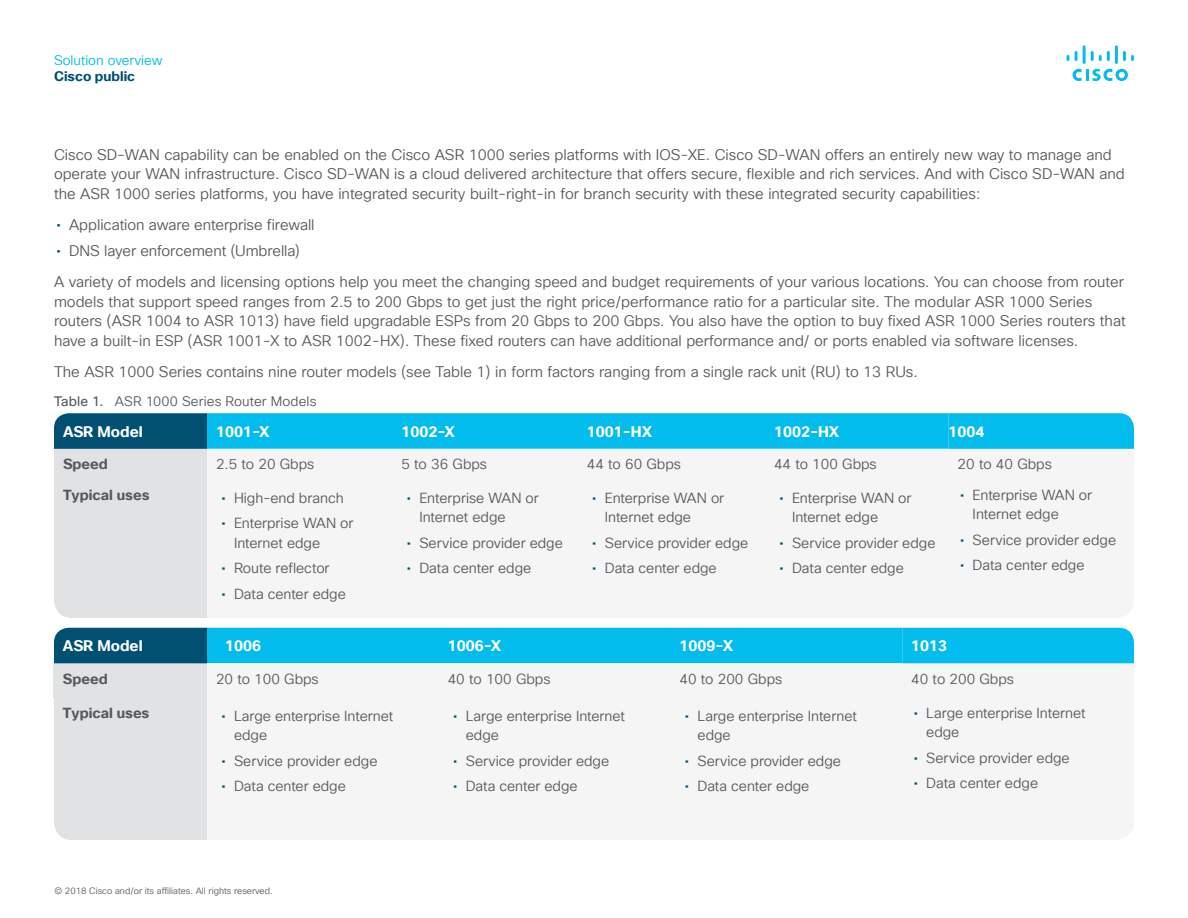
<style>
.page{position:relative;width:1188px;height:918px;background:#fff}
.page>*{position:absolute;margin:0;border:0;box-sizing:border-box;transform-origin:0 0}
.Body{font:15px/19.5px "Cisco Sans TT Light";color:#57585a}
.Table_Head{font:700 15px "Cisco Sans TT";color:#fff}
.Table_body{font:14.25px/19.5px "Cisco Sans TT Light";color:#57585a}
.Body-2{font:700 14.25px "Cisco Sans TT";color:#57585a}
.Body-3{font:14.25px "Cisco Sans TT Light";color:#57585a}
.Table_body-2{font:700 14.25px "Cisco Sans TT";color:#57585a}
.FigureCaption{font:13.5px "Cisco Sans TT Light";letter-spacing:.01em;color:#57585a}
.t1{font:13.5px "Cisco Sans TT Light";color:#01bcec}
.t2{font:700 13.5px "Cisco Sans TT";color:#005073}
.t3{font:9px "Cisco Sans TT Light";color:#57585a}
.s1{font-family:"Cisco Sans TT";color:#005073}
.s2{font-family:"Cisco Sans TT"}
</style>
<div class="page">
<svg style="left:1073px;top:69px;width:55px;height:12px"></svg>
<svg style="left:1067px;top:55px;width:2px;height:6px"></svg>
<svg style="left:1075px;top:51px;width:3px;height:10px"></svg>
<hr style="left:1083px;top:45px;width:3px;height:19px;background:#01bcec">
<svg style="left:1091px;top:51px;width:19px;height:10px"></svg>
<hr style="left:1115px;top:45px;width:3px;height:19px;background:#01bcec">
<svg style="left:1123px;top:51px;width:11px;height:10px"></svg>
<div style="left:54px;top:449px;width:153px;height:30px;background:#e1e2e4"></div>
<svg style="left:54px;top:413px;width:1080px;height:36px;background:#05aedb"></svg>
<div style="left:54px;top:479px;width:153px;height:139px;background:#e1e2e4"></div>
<div style="left:54px;top:663px;width:153px;height:35px;background:#e1e2e4"></div>
<svg style="left:207px;top:663px;width:927px;height:1px"></svg>
<svg style="left:54px;top:628px;width:1080px;height:35px;background:#01addb"></svg>
<div style="left:54px;top:698px;width:153px;height:142px;background:#e1e2e4"></div>
<p class="t1" style="left:54px;top:51px;width:110px">Solution overview</p>
<p class="t2" style="left:54px;top:67px;width:83px">Cisco public</p>
<p class="Body" style="left:54px;top:145px;width:1072px">Cisco SD-WAN capability can be enabled on the Cisco ASR 1000 series platforms with IOS-XE. Cisco SD-WAN offers an entirely new way to manage and operate your WAN infrastructure. Cisco SD-WAN is a cloud delivered architecture that offers secure, flexible and rich services. And with Cisco SD-WAN and the ASR 1000 series platforms, you have integrated security built-right-in for branch security with these integrated security capabilities:</p>
<p class="Body" style="left:56px;top:216px;width:260px"><span class="s1">•</span> Application aware enterprise firewall</p>
<p class="Body" style="left:56px;top:241px;width:245px"><span class="s1">•</span> DNS layer enforcement (Umbrella)</p>
<p class="Body" style="left:54px;top:273px;width:1073px">A variety of models and licensing options help you meet the changing speed and budget requirements of your various locations. You can choose from router models that support speed ranges from 2.5 to 200 Gbps to get just the right price/performance ratio for a particular site. The modular ASR 1000 Series routers (ASR 1004 to ASR 1013) have field upgradable ESPs from 20 Gbps to 200 Gbps. You also have the option to buy fixed ASR 1000 Series routers that have a built-in ESP (ASR 1001-X to ASR 1002-HX). These fixed routers can have additional performance and/ or ports enabled via software licenses.</p>
<p class="Body" style="left:54px;top:363px;width:865px">The ASR 1000 Series contains nine router models (see Table 1) in form factors ranging from a single rack unit (RU) to 13 RUs.</p>
<p class="FigureCaption" style="left:54px;top:392px;width:264px"><span class="s2">Table 1.</span> ASR 1000 Series Router Models</p>
<p class="Table_Head" style="left:63px;top:422px;width:81px">ASR Model</p>
<p class="Table_Head" style="left:216px;top:422px;width:55px">1001-X</p>
<p class="Table_Head" style="left:401px;top:422px;width:55px">1002-X</p>
<p class="Table_Head" style="left:587px;top:422px;width:67px">1001-HX</p>
<p class="Table_Head" style="left:774px;top:422px;width:67px">1002-HX</p>
<p class="Table_Head" style="left:949px;top:422px;width:37px">1004</p>
<p class="Table_body-2" style="left:63px;top:455px;width:46px">Speed</p>
<p class="Table_body" style="left:216px;top:455px;width:100px">2.5 to 20 Gbps</p>
<p class="Table_body" style="left:401px;top:455px;width:87px">5 to 36 Gbps</p>
<p class="Table_body" style="left:587px;top:455px;width:96px">44 to 60 Gbps</p>
<p class="Table_body" style="left:774px;top:455px;width:104px">44 to 100 Gbps</p>
<p class="Table_body" style="left:958px;top:455px;width:96px">20 to 40 Gbps</p>
<p class="Body-2" style="left:63px;top:485px;width:88px">Typical uses</p>
<p class="Table_body" style="left:221px;top:488px;width:124px"><span class="s1">•</span> High-end branch</p>
<p class="Table_body" style="left:234px;top:514px;width:121px;text-indent:-13px"><span class="s1">•</span> Enterprise WAN or<br>Internet edge</p>
<p class="Table_body" style="left:221px;top:559px;width:110px"><span class="s1">•</span> Route reflector</p>
<p class="Table_body" style="left:221px;top:584px;width:126px"><span class="s1">•</span> Data center edge</p>
<p class="Table_body" style="left:973px;top:485px;width:121px;text-indent:-13px"><span class="s1">•</span> Enterprise WAN or<br>Internet edge</p>
<p class="Table_body" style="left:960px;top:530px;width:158px"><span class="s1">•</span> Service provider edge</p>
<p class="Table_body" style="left:960px;top:556px;width:126px"><span class="s1">•</span> Data center edge</p>
<p class="Table_body" style="left:419px;top:488px;width:121px;text-indent:-13px"><span class="s1">•</span> Enterprise WAN or<br>Internet edge</p>
<p class="Table_body" style="left:407px;top:533px;width:158px"><span class="s1">•</span> Service provider edge</p>
<p class="Table_body" style="left:407px;top:559px;width:126px"><span class="s1">•</span> Data center edge</p>
<p class="Table_body" style="left:605px;top:488px;width:121px;text-indent:-13px"><span class="s1">•</span> Enterprise WAN or<br>Internet edge</p>
<p class="Table_body" style="left:592px;top:533px;width:158px"><span class="s1">•</span> Service provider edge</p>
<p class="Table_body" style="left:592px;top:559px;width:126px"><span class="s1">•</span> Data center edge</p>
<p class="Table_body" style="left:792px;top:488px;width:121px;text-indent:-13px"><span class="s1">•</span> Enterprise WAN or<br>Internet edge</p>
<p class="Table_body" style="left:779px;top:533px;width:158px"><span class="s1">•</span> Service provider edge</p>
<p class="Table_body" style="left:779px;top:559px;width:126px"><span class="s1">•</span> Data center edge</p>
<p class="Table_Head" style="left:63px;top:636px;width:81px">ASR Model</p>
<p class="Table_Head" style="left:225px;top:636px;width:37px">1006</p>
<p class="Table_Head" style="left:448px;top:636px;width:55px">1006-X</p>
<p class="Table_Head" style="left:680px;top:636px;width:55px">1009-X</p>
<p class="Table_Head" style="left:911px;top:636px;width:37px">1013</p>
<p class="Table_body-2" style="left:63px;top:669px;width:46px">Speed</p>
<p class="Table_body" style="left:216px;top:669px;width:104px">20 to 100 Gbps</p>
<p class="Body-3" style="left:448px;top:669px;width:104px">40 to 100 Gbps</p>
<p class="Body-3" style="left:680px;top:669px;width:104px">40 to 200 Gbps</p>
<p class="Table_body" style="left:911px;top:669px;width:104px">40 to 200 Gbps</p>
<p class="Body-2" style="left:63px;top:703px;width:88px">Typical uses</p>
<p class="Table_body" style="left:234px;top:706px;width:161px;text-indent:-13px"><span class="s1">•</span> Large enterprise Internet edge</p>
<p class="Table_body" style="left:221px;top:751px;width:158px"><span class="s1">•</span> Service provider edge</p>
<p class="Table_body" style="left:221px;top:777px;width:126px"><span class="s1">•</span> Data center edge</p>
<p class="Table_body" style="left:926px;top:703px;width:161px;text-indent:-13px"><span class="s1">•</span> Large enterprise Internet edge</p>
<p class="Table_body" style="left:914px;top:748px;width:158px"><span class="s1">•</span> Service provider edge</p>
<p class="Table_body" style="left:914px;top:774px;width:126px"><span class="s1">•</span> Data center edge</p>
<p class="Table_body" style="left:466px;top:706px;width:161px;text-indent:-13px"><span class="s1">•</span> Large enterprise Internet edge</p>
<p class="Table_body" style="left:453px;top:751px;width:158px"><span class="s1">•</span> Service provider edge</p>
<p class="Table_body" style="left:453px;top:777px;width:126px"><span class="s1">•</span> Data center edge</p>
<p class="Table_body" style="left:698px;top:706px;width:161px;text-indent:-13px"><span class="s1">•</span> Large enterprise Internet edge</p>
<p class="Table_body" style="left:685px;top:751px;width:158px"><span class="s1">•</span> Service provider edge</p>
<p class="Table_body" style="left:685px;top:777px;width:126px"><span class="s1">•</span> Data center edge</p>
<p class="t3" style="left:54px;top:885px;width:220px">© 2018 Cisco and/or its affiliates. All rights reserved.</p>
</div>
